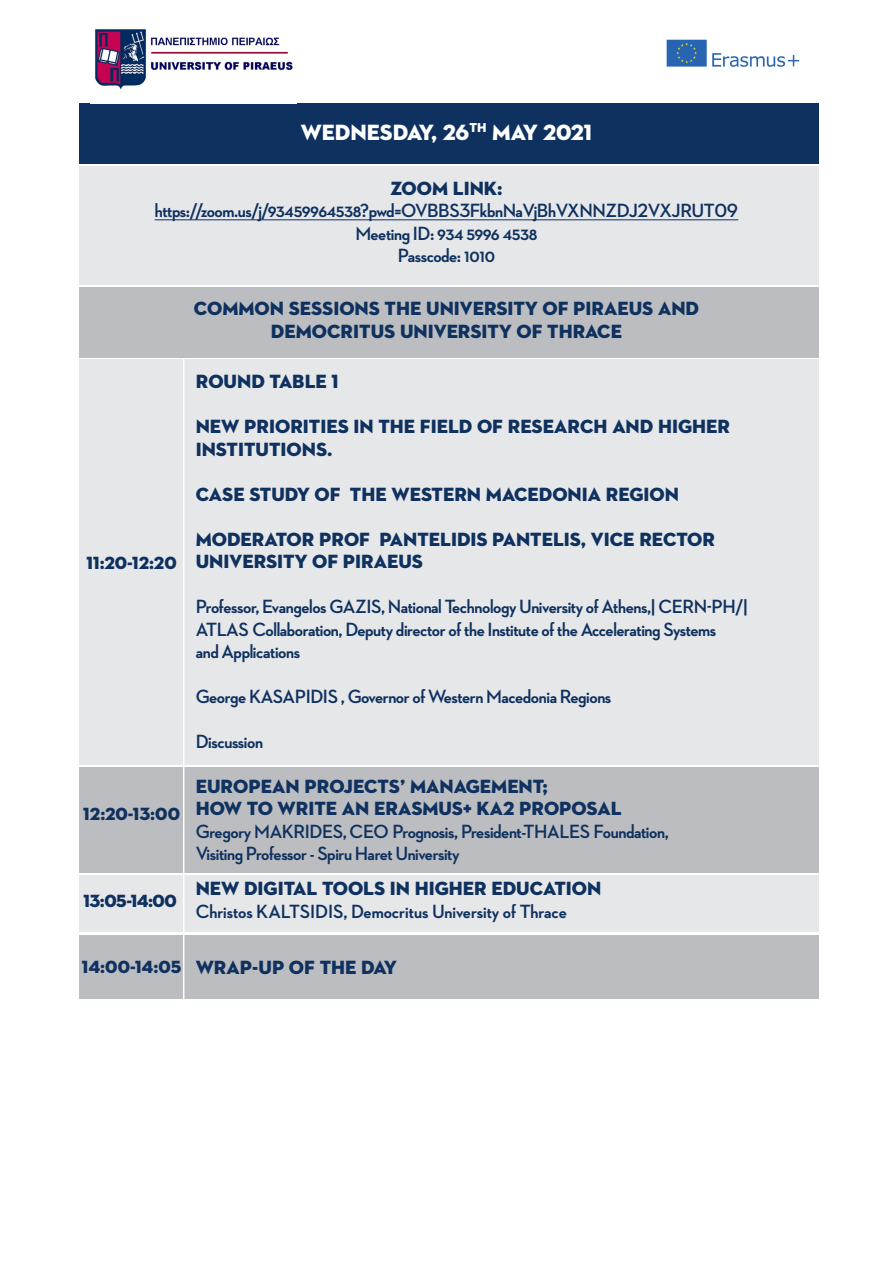
<style>
.page{position:relative;width:893px;height:1263px;background:#fff}
.page>*{position:absolute;margin:0;border:0;box-sizing:border-box;transform-origin:0 0}
.t1{font:22.5px "Neutraface 2 Display Titling";color:#fff}
.t2{font:700 19.5px "Neutraface 2 Display";letter-spacing:-.02em;color:#0f315f}
.t3{font:19.5px/22.5px "Neutraface 2 Display Titling";color:#0f315f;text-align:center}
.t4{font:700 19.5px "Neutraface 2 Display";color:#0f315f}
.t5{font:18px "Neutraface 2 Display Titling";color:#0f315f}
</style>
<div class="page">
<div style="left:79px;top:103px;width:740px;height:61px;background:#0f315f"></div>
<div style="left:79px;top:166px;width:740px;height:119px;background:#e6e7e9"></div>
<div style="left:79px;top:360px;width:740px;height:405px;background:#e6e7e9"></div>
<div style="left:79px;top:875px;width:740px;height:57px;background:#e6e7e9"></div>
<div style="left:79px;top:287px;width:740px;height:71px;background:#bcbdc0"></div>
<div style="left:79px;top:767px;width:740px;height:106px;background:#bcbdc0"></div>
<div style="left:79px;top:935px;width:740px;height:63px;background:#bcbdc0"></div>
<hr style="left:155px;top:220px;width:583px;height:1px;background:#0f315f">
<hr style="left:183px;top:359px;width:1px;height:704px;background:#fff">
<hr style="left:892px;top:846px;width:1px;height:417px;background:#0f315f">
<img style="left:95px;top:29px;width:198px;height:61px">
<img style="left:666px;top:39px;width:134px;height:28px">
<p class="t1" style="left:301px;top:118px;width:293px">WEDNESDAY, 26<sup>TH</sup> MAY 2021</p>
<p class="t3" style="left:390px;top:177px;width:114px">ZOOM LINK:</p>
<p class="t2" style="left:155px;top:200px;width:585px">https://zoom.us/j/93459964538?pwd=OVBBS3FkbnNaVjBhVXNNZDJ2VXJRUT09</p>
<p class="t2" style="left:355px;top:222px;width:183px">Meeting ID: 934 5996 4538</p>
<p class="t2" style="left:398px;top:245px;width:99px">Passcode: 1010</p>
<p class="t5" style="left:87px;top:552px;width:92px">11:20-12:20</p>
<p class="t5" style="left:83px;top:803px;width:98px">12:20-13:00</p>
<p class="t5" style="left:84px;top:890px;width:95px">13:05-14:00</p>
<p class="t5" style="left:82px;top:956px;width:101px">14:00-14:05</p>
<p class="t3" style="left:194px;top:297px;width:507px">COMMON SESSIONS THE UNIVERSITY OF PIRAEUS AND<br>DEMOCRITUS UNIVERSITY OF THRACE</p>
<p class="t3" style="left:196px;top:370px;width:144px">ROUND TABLE 1</p>
<p class="t3" style="left:196px;top:415px;width:536px">NEW PRIORITIES IN THE FIELD OF RESEARCH AND HIGHER</p>
<p class="t3" style="left:196px;top:438px;width:138px">INSTITUTIONS.</p>
<p class="t3" style="left:196px;top:483px;width:485px">CASE STUDY OF THE WESTERN MACEDONIA REGION</p>
<p class="t3" style="left:196px;top:528px;width:521px">MODERATOR PROF PANTELIDIS PANTELIS, VICE RECTOR</p>
<p class="t3" style="left:196px;top:550px;width:229px">UNIVERSITY OF PIRAEUS</p>
<p class="t2" style="left:196px;top:596px;width:554px">Professor, Evangelos GAZIS, National Technology University of Athens,| CERN-PH/|</p>
<p class="t2" style="left:196px;top:618px;width:522px">ATLAS Collaboration, Deputy director of the Institute of the Accelerating Systems</p>
<p class="t2" style="left:196px;top:641px;width:106px">and Applications</p>
<p class="t2" style="left:196px;top:686px;width:417px">George KASAPIDIS , Governor of Western Macedonia Regions</p>
<p class="t2" style="left:196px;top:731px;width:69px">Discussion</p>
<p class="t3" style="left:196px;top:775px;width:354px">EUROPEAN PROJECTS’ MANAGEMENT;</p>
<p class="t3" style="left:196px;top:797px;width:427px">HOW TO WRITE AN ERASMUS+ KA2 PROPOSAL</p>
<p class="t2" style="left:196px;top:820px;width:475px">Gregory MAKRIDES, CEO Prognosis, President-THALES Foundation,</p>
<p class="t2" style="left:196px;top:843px;width:265px">Visiting Professor - Spiru Haret University</p>
<p class="t3" style="left:196px;top:877px;width:407px">NEW DIGITAL TOOLS IN HIGHER EDUCATION</p>
<p class="t4" style="left:196px;top:900px;width:373px">Christos KALTSIDIS, Democritus University of Thrace</p>
<p class="t3" style="left:196px;top:956px;width:203px">WRAP-UP OF THE DAY</p>
</div>
